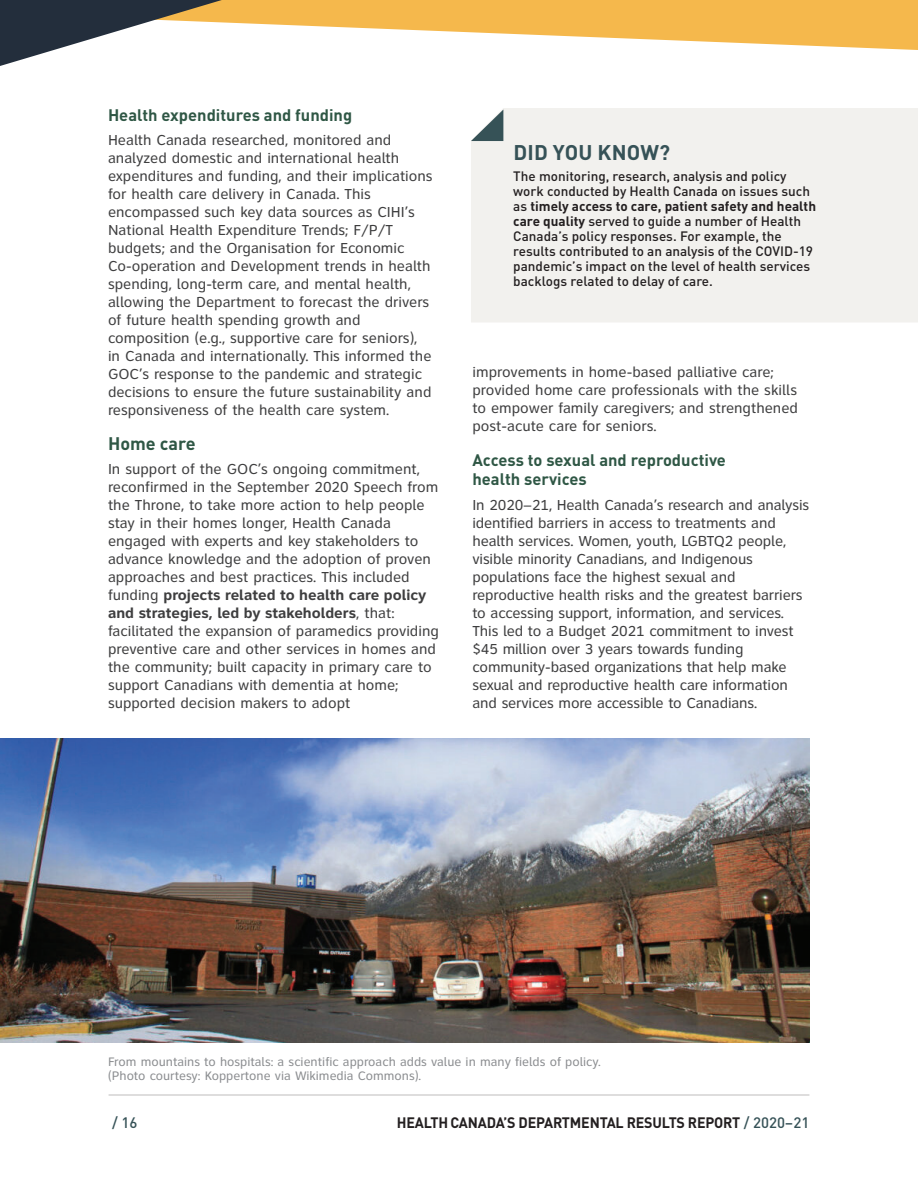
<style>
.page{position:relative;width:918px;height:1188px;background:#fff}
.page>*{position:absolute;margin:0;border:0;box-sizing:border-box;transform-origin:0 0}
.t1{font:700 21px "DINOT";letter-spacing:.01em;color:#365257}
.t2{font:700 18px "DINOT";color:#2f5745}
.t3{font:700 16.5px/19.5px "DINOT";color:#2f5745}
.t4{font:15px/18px "Clearview ATT";color:#3e3e3f}
.t5{font:700 15px "DINOT";letter-spacing:-.015em;color:#231f20;scale:.95 1}
.t6{font:500 15px "DINOT";color:#365257}
.t7{font:500 13.5px/15px "DINOT";color:#231f20}
.t8{font:12.75px/14.2px "Clearview ATT";color:#8b8d90}
.s1{font-weight:700}
.s2{font-weight:500;color:#365257}
</style>
<div class="page">
<hr style="left:109px;top:1095px;width:700px;height:1px;background:#231f20">
<svg style="left:222px;top:0;width:696px;height:50px;fill:#f5b84c"></svg>
<svg style="left:0;top:0;width:222px;height:66px"></svg>
<div style="left:471px;top:108px;width:447px;height:214px;background:#f2f1ee"></div>
<svg style="left:471px;top:110px;width:32px;height:31px"></svg>
<img style="left:0;top:739px;width:810px;height:304px">
<p class="t3" style="left:108px;top:103px;width:246px">Health expenditures and funding</p>
<p class="t4" style="left:108px;top:131px;width:326px">Health Canada researched, monitored and analyzed domestic and international health expenditures and funding, and their implications for health care delivery in Canada. This encompassed such key data sources as CIHI’s National Health Expenditure Trends; F/P/T budgets; and the Organisation for Economic Co-operation and Development trends in health spending, long-term care, and mental health, allowing the Department to forecast the drivers of future health spending growth and composition (e.g., supportive care for seniors), in Canada and internationally. This informed the GOC’s response to the pandemic and strategic decisions to ensure the future sustainability and responsiveness of the health care system.</p>
<p class="t2" style="left:108px;top:429px;width:89px">Home care</p>
<p class="t4" style="left:108px;top:461px;width:332px">In support of the GOC’s ongoing commitment, reconfirmed in the September 2020 Speech from the Throne, to take more action to help people stay in their homes longer, Health Canada engaged with experts and key stakeholders to advance knowledge and the adoption of proven approaches and best practices. This included funding <span class="s1">projects related to health care policy and strategies, led by stakeholders</span>, that: facilitated the expansion of paramedics providing preventive care and other services in homes and the community; built capacity in primary care to support Canadians with dementia at home; supported decision makers to adopt</p>
<h1 class="t1" style="left:513px;top:136px;width:158px">DID YOU KNOW?</h1>
<p class="t7" style="left:513px;top:168px;width:304px">The monitoring, research, analysis and policy work conducted by Health Canada on issues such as <span class="s1">timely access to care, patient safety and health care quality</span> served to guide a number of Health Canada’s policy responses. For example, the results contributed to an analysis of the COVID-19 pandemic’s impact on the level of health services backlogs related to delay of care.</p>
<p class="t4" style="left:472px;top:363px;width:327px">improvements in home-based palliative care; provided home care professionals with the skills to empower family caregivers; and strengthened post-acute care for seniors.</p>
<p class="t3" style="left:472px;top:448px;width:255px">Access to sexual and reproductive health services</p>
<p class="t4" style="left:472px;top:496px;width:338px">In 2020–21, Health Canada’s research and analysis identified barriers in access to treatments and health services. Women, youth, LGBTQ2 people, visible minority Canadians, and Indigenous populations face the highest sexual and reproductive health risks and the greatest barriers to accessing support, information, and services.<br>This led to a Budget 2021 commitment to invest $45 million over 3 years towards funding community-based organizations that help make sexual and reproductive health care information and services more accessible to Canadians.</p>
<p class="t8" style="left:108px;top:1055px;width:494px">From mountains to hospitals: a scientific approach adds value in many fields of policy. (Photo courtesy: Koppertone via Wikimedia Commons).</p>
<p class="t6" style="left:112px;top:1111px;width:27px">/ 16</p>
<p class="t5" style="left:397px;top:1111px;width:436px">HEALTH CANADA’S DEPARTMENTAL RESULTS REPORT <span class="s2">/ 2020–21</span></p>
</div>
